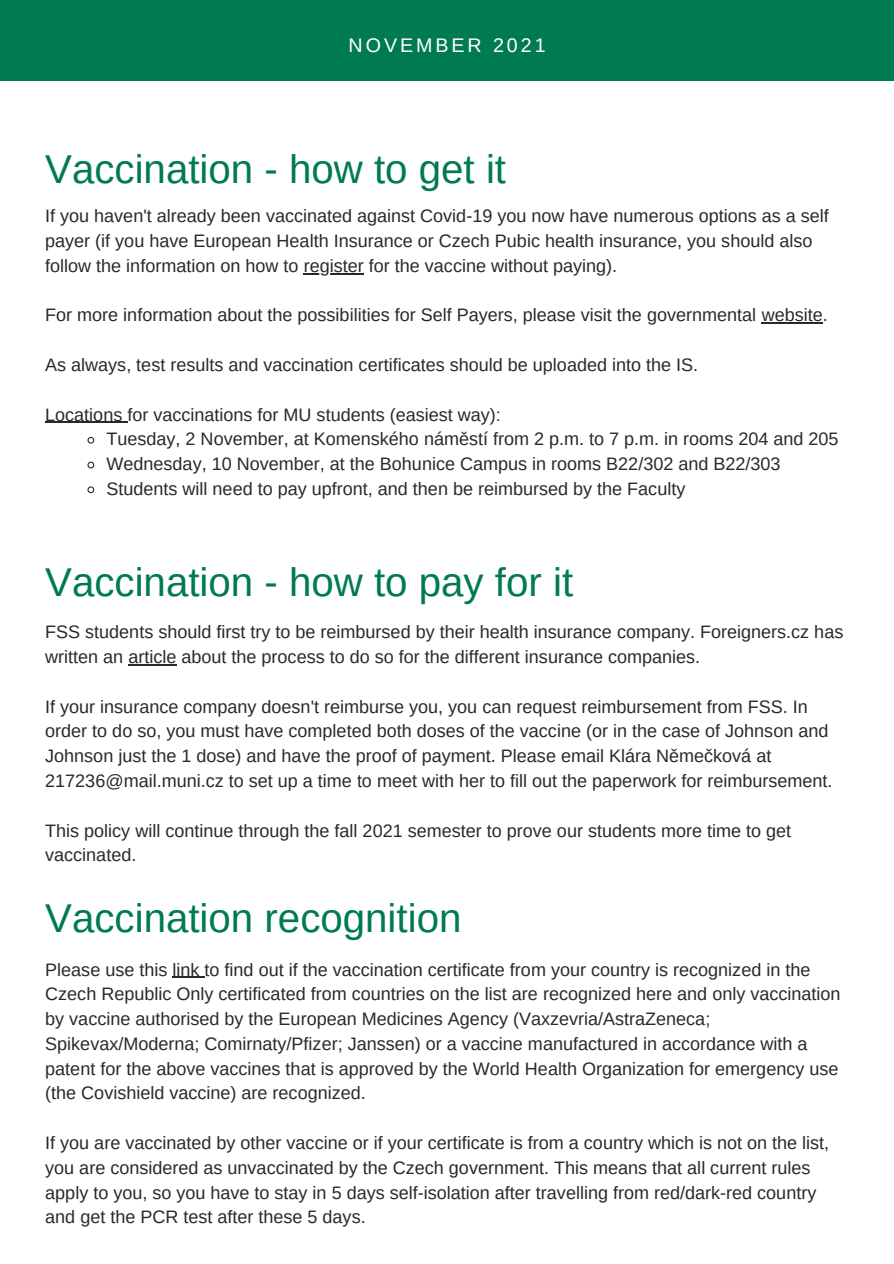
<style>
.page{position:relative;width:894px;height:1264px;background:#fff}
.page>*{position:absolute;margin:0;border:0;box-sizing:border-box;transform-origin:0 0}
.t1{font:40.2px "Arimo";color:#007a53}
.t2{font:19.65px "Arimo";letter-spacing:.15em;color:#fff}
.t3{font:18px/24.8px "Arimo";color:#292929}
</style>
<div class="page">
<div style="left:0;top:0;width:893px;height:81px;background:#007a53"></div>
<hr style="left:128px;top:664px;width:48px;height:1px;background:#292929">
<hr style="left:172px;top:976px;width:32px;height:1px;background:#292929">
<svg style="left:87px;top:436px;width:8px;height:8px"></svg>
<svg style="left:87px;top:461px;width:8px;height:8px"></svg>
<svg style="left:87px;top:486px;width:8px;height:8px"></svg>
<hr style="left:304px;top:273px;width:60px;height:1px;background:#292929">
<hr style="left:761px;top:322px;width:61px;height:2px;background:#292929">
<hr style="left:45px;top:421px;width:82px;height:2px;background:#292929">
<p class="t2" style="left:348px;top:34px;width:198px">NOVEMBER 2021</p>
<p class="t1" style="left:45px;top:146px;width:462px">Vaccination - how to get it</p>
<p class="t3" style="left:45px;top:204px;width:785px">If you haven't already been vaccinated against Covid-19 you now have numerous options as a self payer (if you have European Health Insurance or Czech Pubic health insurance, you should also follow the information on how to register for the vaccine without paying).</p>
<p class="t3" style="left:45px;top:303px;width:784px">For more information about the possibilities for Self Payers, please visit the governmental website.</p>
<p class="t3" style="left:45px;top:352px;width:654px">As always, test results and vaccination certificates should be uploaded into the IS.</p>
<p class="t3" style="left:45px;top:402px;width:457px">Locations for vaccinations for MU students (easiest way):</p>
<p class="t3" style="left:106px;top:426px;width:733px">Tuesday, 2 November, at Komenského náměstí from 2 p.m. to 7 p.m. in rooms 204 and 205</p>
<p class="t3" style="left:106px;top:451px;width:675px">Wednesday, 10 November, at the Bohunice Campus in rooms B22/302 and B22/303</p>
<p class="t3" style="left:106px;top:476px;width:580px">Students will need to pay upfront, and then be reimbursed by the Faculty</p>
<p class="t1" style="left:45px;top:560px;width:529px">Vaccination - how to pay for it</p>
<p class="t3" style="left:45px;top:619px;width:799px">FSS students should first try to be reimbursed by their health insurance company. Foreigners.cz has written an article about the process to do so for the different insurance companies.</p>
<p class="t3" style="left:45px;top:694px;width:788px">If your insurance company doesn't reimburse you, you can request reimbursement from FSS. In order to do so, you must have completed both doses of the vaccine (or in the case of Johnson and Johnson just the 1 dose) and have the proof of payment. Please email Klára Němečková at 217236@mail.muni.cz to set up a time to meet with her to fill out the paperwork for reimbursement.</p>
<p class="t3" style="left:45px;top:818px;width:747px">This policy will continue through the fall 2021 semester to prove our students more time to get vaccinated.</p>
<p class="t1" style="left:45px;top:895px;width:417px">Vaccination recognition</p>
<p class="t3" style="left:45px;top:956px;width:796px">Please use this link to find out if the vaccination certificate from your country is recognized in the Czech Republic Only certificated from countries on the list are recognized here and only vaccination by vaccine authorised by the European Medicines Agency (Vaxzevria/AstraZeneca; Spikevax/Moderna; Comirnaty/Pfizer; Janssen) or a vaccine manufactured in accordance with a patent for the above vaccines that is approved by the World Health Organization for emergency use (the Covishield vaccine) are recognized.</p>
<p class="t3" style="left:45px;top:1130px;width:785px">If you are vaccinated by other vaccine or if your certificate is from a country which is not on the list, you are considered as unvaccinated by the Czech government. This means that all current rules apply to you, so you have to stay in 5 days self-isolation after travelling from red/dark-red country and get the PCR test after these 5 days.</p>
</div>
